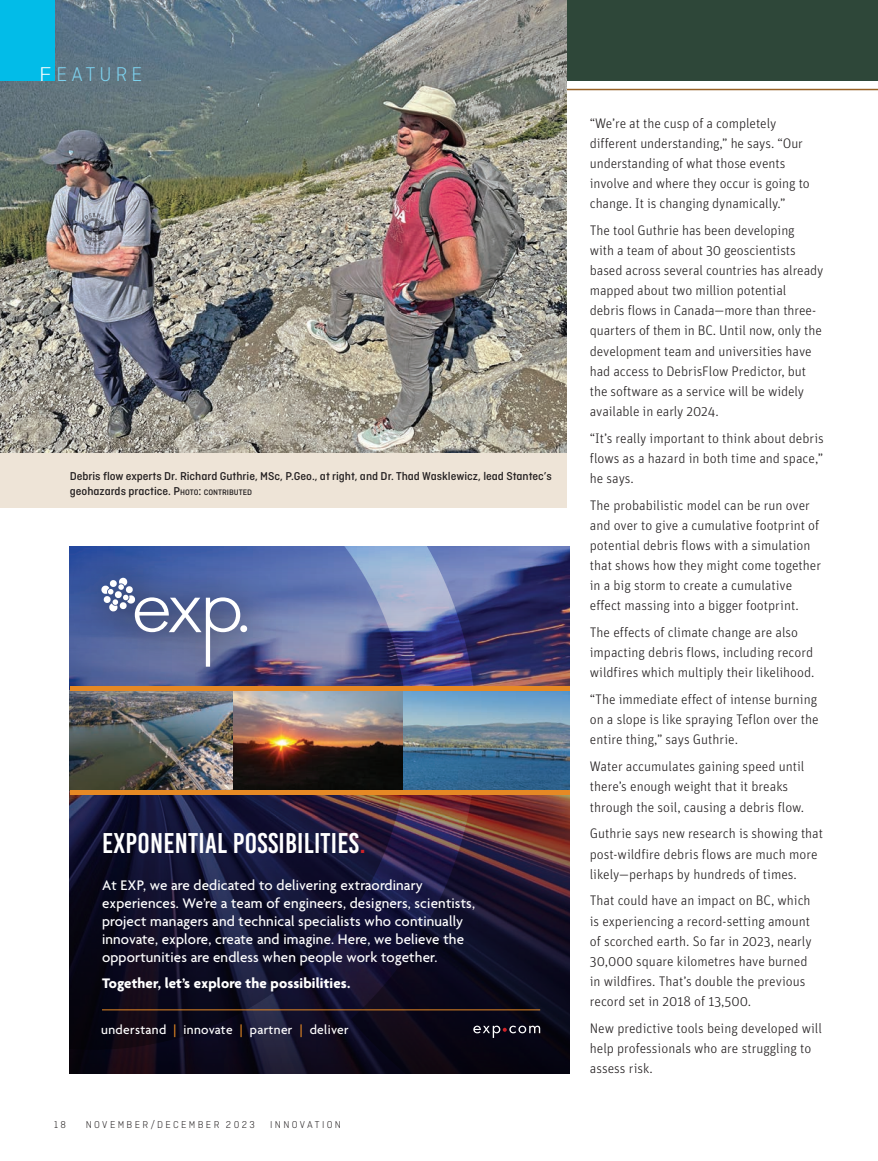
<style>
.page{position:relative;width:878px;height:1161px;background:#fff}
.page>*{position:absolute;margin:0;border:0;box-sizing:border-box;transform-origin:0 0}
.t1{font:28.5px "Bebas Kai";letter-spacing:.01em;color:#fff}
.t2{font:300 21px "Ciutadella";letter-spacing:.2em;color:#7ed3f0}
.t3{font:500 15px/18px "Agenda";letter-spacing:.01em;color:#fff}
.t4{font:700 15px "Agenda";letter-spacing:.01em;color:#fff}
.t5{font:300 13.8px/20.1px "Unit OT";letter-spacing:-.005em;color:#231f20}
.t6{font:500 13.5px "Agenda";letter-spacing:.025em;color:#fff}
.t7{font:500 12px/15px "Ciutadella";color:#231f20}
.t8{font:300 10.5px "Ciutadella";letter-spacing:.225em;color:#231f20}
.t9{font:300 10.5px "Ciutadella";letter-spacing:.22em;color:#231f20}
.s1{color:#fff}
.s2{font-style:inherit}
.s3{font-size:8.4px}
.s4{color:#cd2329}
.s5{color:#e68924}
</style>
<div class="page">
<div style="left:0;top:0;width:878px;height:81px;background:#2e4739"></div>
<hr style="left:474px;top:89px;width:404px;height:1px;background:#976126">
<div style="left:0;top:417px;width:566px;height:91px;background:#eee4d7"></div>
<img style="left:0;top:0;width:566px;height:452px">
<div style="left:0;top:0;width:54px;height:81px;background:#02bce8"></div>
<img style="left:70px;top:547px;width:499px;height:526px">
<hr style="left:102px;top:1010px;width:438px;height:1px;background:#e68924">
<svg style="left:71px;top:548px;width:212px;height:138px"></svg>
<svg style="left:101px;top:578px;width:146px;height:89px"></svg>
<img style="left:402px;top:691px;width:167px;height:99px">
<img style="left:70px;top:691px;width:163px;height:99px">
<img style="left:233px;top:691px;width:169px;height:99px">
<svg style="left:473px;top:1026px;width:67px;height:12px"></svg>
<div style="left:70px;top:790px;width:499px;height:5px;background:#e68924"></div>
<div style="left:70px;top:686px;width:499px;height:5px;background:#e68924"></div>
<h2 class="t2" style="left:39px;top:63px;width:105px"><span class="s1">F</span>EATURE</h2>
<p class="t7" style="left:70px;top:468px;width:483px">Debris flow experts Dr. Richard Guthrie, MSc, P.Geo., at right, and Dr. Thad Wasklewicz, lead Stantec’s geohazards practice. <span class="s2">P</span><span class="s3">HOTO</span><span class="s2">:</span> <span class="s3">CONTRIBUTED</span></p>
<h1 class="t1" style="left:102px;top:828px;width:265px">EXPONENTIAL POSSIBILITIES<span class="s4">.</span></h1>
<p class="t3" style="left:102px;top:877px;width:374px">At EXP, we are dedicated to delivering extraordinary experiences. We’re a team of engineers, designers, scientists, project managers and technical specialists who continually innovate, explore, create and imagine. Here, we believe the opportunities are endless when people work together.</p>
<p class="t4" style="left:102px;top:975px;width:250px">Together, let’s explore the possibilities.</p>
<p class="t6" style="left:101px;top:1022px;width:249px">understand <span class="s5">|</span> innovate <span class="s5">|</span> partner <span class="s5">|</span> deliver</p>
<p class="t9" style="left:54px;top:1118px;width:13px">18</p>
<p class="t8" style="left:86px;top:1118px;width:171px">NOVEMBER/DECEMBER <span class="s2">2023</span></p>
<p class="t9" style="left:270px;top:1118px;width:72px">INNOVATION</p>
<p class="t5" style="left:590px;top:113px;width:221px">“We’re at the cusp of a completely different understanding,” he says. “Our understanding of what those events involve and where they occur is going to change. It is changing dynamically.”</p>
<p class="t5" style="left:590px;top:220px;width:235px">The tool Guthrie has been developing<br>with a team of about 30 geoscientists based across several countries has already mapped about two million potential debris flows in Canada—more than three&shy;quarters of them in BC. Until now, only the development team and universities have had access to DebrisFlow Predictor, but the software as a service will be widely available in early 2024.</p>
<p class="t5" style="left:590px;top:428px;width:236px;text-align:justify">“It’s really important to think about debris flows as a hazard in both time and space,” he says.</p>
<p class="t5" style="left:590px;top:495px;width:233px">The probabilistic model can be run over and over to give a cumulative footprint of potential debris flows with a simulation that shows how they might come together in a big storm to create a cumulative effect massing into a bigger footprint.</p>
<p class="t5" style="left:590px;top:622px;width:226px">The effects of climate change are also impacting debris flows, including record wildfires which multiply their likelihood.</p>
<p class="t5" style="left:590px;top:690px;width:230px;text-align:justify">“The immediate effect of intense burning on a slope is like spraying Teflon over the entire thing,” says Guthrie.</p>
<p class="t5" style="left:590px;top:757px;width:216px">Water accumulates gaining speed until there’s enough weight that it breaks through the soil, causing a debris flow.</p>
<p class="t5" style="left:590px;top:824px;width:235px">Guthrie says new research is showing that post-wildfire debris flows are much more likely—perhaps by hundreds of times.</p>
<p class="t5" style="left:590px;top:891px;width:223px">That could have an impact on BC, which is experiencing a record-setting amount of scorched earth. So far in 2023, nearly 30,000 square kilometres have burned in wildfires. That’s double the previous record set in 2018 of 13,500.</p>
<p class="t5" style="left:590px;top:1018px;width:234px">New predictive tools being developed will help professionals who are struggling to assess risk.</p>
</div>
